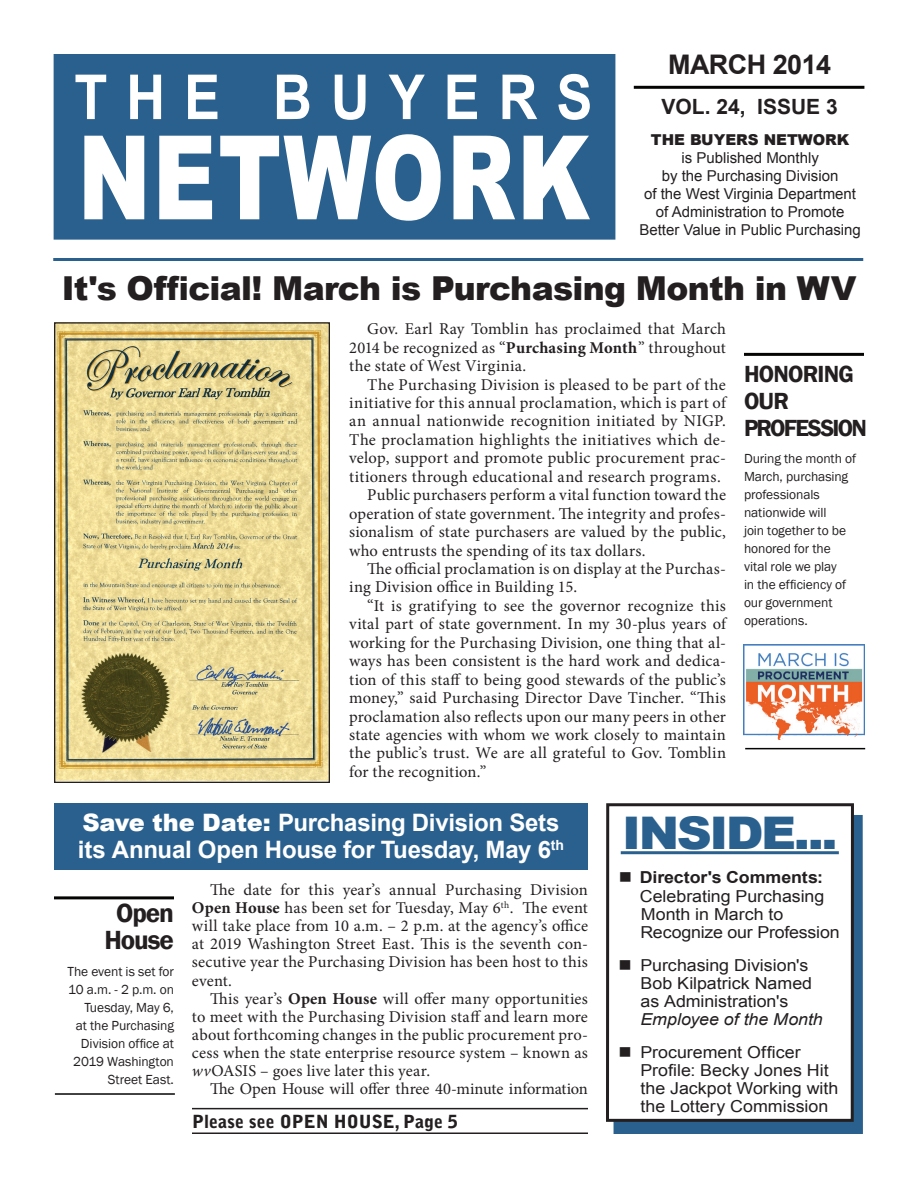
<style>
.page{position:relative;width:918px;height:1188px;background:#fff}
.page>*{position:absolute;margin:0;border:0;box-sizing:border-box;transform-origin:0 0}
.t1{font:900 116.85px "Arial";letter-spacing:.025em;color:#fff;scale:.75 1}
.t2{font:700 62.1px "Arial";letter-spacing:.35em;color:#fff;scale:.87 1}
.t3{font:900 45px "Arial";letter-spacing:-.05em;color:#2a608e;scale:1.08 1}
.t4{font:900 33px "Arial";letter-spacing:-.02em;color:#231f20}
.t5{font:700 27px "Arial";letter-spacing:-.02em;color:#231f20}
.t6{font:600 27px/27px "Franklin Gothic";letter-spacing:-.04em;color:#231f20;text-align:center}
.t7{font:700 24px/27px "Arial";letter-spacing:-.01em;color:#fff}
.t8{font:600 24px/27px "Franklin Gothic";letter-spacing:-.045em;color:#231f20}
.t9{font:700 21px "Arial";color:#231f20}
.t10{font:900 18px "Bell Gothic Std";color:#231f20}
.t11{font:16.5px/18px "Minion Pro";letter-spacing:.01em;color:#231f20;text-align:justify}
.t12{font:16.5px/18px "Arial";color:#231f20;scale:1.08 1}
.t13{font:italic 16.5px "Arial";color:#231f20;scale:1.08 1}
.t14{font:15px/18px "Arial";color:#231f20;text-align:center}
.t15{font:900 15px "Arial";color:#231f20}
.t16{font:13.5px/18px "Franklin Gothic";letter-spacing:-.005em;color:#231f20;text-align:right}
.s1{font-weight:700}
.s2{font-weight:900}
.s3{font-style:italic}
</style>
<div class="page">
<div style="left:615px;top:816px;width:246px;height:316px;background:#2a608e"></div>
<div style="left:613px;top:815px;width:250px;height:319px;border:3px solid #2a608e"></div>
<div style="left:608px;top:805px;width:244px;height:315px;background:#fff"></div>
<div style="left:606px;top:803px;width:248px;height:319px;border:3px solid #231f20"></div>
<hr style="left:621px;top:851px;width:218px;height:3px;background:#2a608e">
<div style="left:54px;top:54px;width:561px;height:186px;background:#2a608e"></div>
<hr style="left:53px;top:258px;width:810px;height:3px;background:#2a608e">
<hr style="left:634px;top:86px;width:230px;height:3px;background:#040503">
<div style="left:54px;top:803px;width:534px;height:66px;background:#2a608e"></div>
<hr style="left:54px;top:896px;width:120px;height:3px;background:#040503">
<hr style="left:55px;top:1093px;width:120px;height:2px;background:#040503">
<img style="left:56px;top:324px;width:272px;height:457px">
<div style="left:54px;top:322px;width:276px;height:461px;border:1px solid #231f20"></div>
<hr style="left:192px;top:1108px;width:396px;height:1px;background:#231f20">
<hr style="left:192px;top:1132px;width:396px;height:2px;background:#231f20">
<hr style="left:744px;top:353px;width:120px;height:3px;background:#040503">
<hr style="left:745px;top:748px;width:120px;height:1px;background:#040503">
<img style="left:744px;top:645px;width:120px;height:95px">
<h2 class="t2" style="left:74px;top:56px;width:597px">THE BUYERS</h2>
<h1 class="t1" style="left:78px;top:93px;width:684px">NETWORK</h1>
<h3 class="t5" style="left:668px;top:46px;width:165px">MARCH 2014</h3>
<p class="t9" style="left:662px;top:92px;width:178px">VOL. 24, ISSUE 3</p>
<p class="t15" style="left:651px;top:129px;width:200px">THE BUYERS NETWORK</p>
<p class="t14" style="left:639px;top:149px;width:223px">is Published Monthly<br>by the Purchasing Division<br>of the West Virginia Department of Administration to Promote<br>Better Value in Public Purchasing</p>
<h3 class="t4" style="left:62px;top:264px;width:796px">It's Official! March is Purchasing Month in WV</h3>
<p class="t11" style="left:349px;top:320px;width:378px;line-height:18.5px;text-indent:18px">Gov. Earl Ray Tomblin has proclaimed that March 2014 be recognized as “<span class="s1">Purchasing Month</span>” throughout the state of West Virginia.</p>
<p class="t11" style="left:367px;top:375px;width:360px">The Purchasing Division is pleased to be part of the</p>
<p class="t11" style="left:349px;top:394px;width:378px">initiative for this annual proclamation, which is part of</p>
<p class="t11" style="left:349px;top:412px;width:378px">an annual nationwide recognition initiated by NIGP.</p>
<p class="t11" style="left:349px;top:431px;width:378px">The proclamation highlights the initiatives which de-</p>
<p class="t11" style="left:349px;top:449px;width:378px">velop, support and promote public procurement prac-</p>
<p class="t11" style="left:349px;top:468px;width:373px">titioners through educational and research programs.</p>
<p class="t11" style="left:367px;top:486px;width:360px">Public purchasers perform a vital function toward the</p>
<p class="t11" style="left:349px;top:504px;width:378px">operation of state government. The integrity and profes-</p>
<p class="t11" style="left:349px;top:523px;width:378px">sionalism of state purchasers are valued by the public,</p>
<p class="t11" style="left:349px;top:541px;width:298px">who entrusts the spending of its tax dollars.</p>
<p class="t11" style="left:367px;top:560px;width:360px">The official proclamation is on display at the Purchas-</p>
<p class="t11" style="left:349px;top:578px;width:229px">ing Division office in Building 15.</p>
<p class="t11" style="left:367px;top:597px;width:360px">“It is gratifying to see the governor recognize this</p>
<p class="t11" style="left:349px;top:615px;width:378px">vital part of state government. In my 30-plus years of</p>
<p class="t11" style="left:349px;top:634px;width:378px">working for the Purchasing Division, one thing that al-</p>
<p class="t11" style="left:349px;top:652px;width:378px">ways has been consistent is the hard work and dedica-</p>
<p class="t11" style="left:349px;top:670px;width:378px">tion of this staff to being good stewards of the public’s</p>
<p class="t11" style="left:349px;top:689px;width:378px">money,” said Purchasing Director Dave Tincher. “This</p>
<p class="t11" style="left:349px;top:707px;width:378px">proclamation also reflects upon our many peers in other</p>
<p class="t11" style="left:349px;top:726px;width:378px">state agencies with whom we work closely to maintain</p>
<p class="t11" style="left:349px;top:744px;width:378px">the public’s trust. We are all grateful to Gov. Tomblin</p>
<p class="t11" style="left:349px;top:763px;width:139px">for the recognition.”</p>
<h3 class="t8" style="left:744px;top:361px;width:124px">HONORING<br>OUR<br>PROFESSION</h3>
<p class="t16" style="left:744px;top:450px;width:114px;text-align:left">During the month of<br>March, purchasing professionals nationwide will<br>join together to be honored for the vital role we play<br>in the efficiency of our government operations.</p>
<h3 class="t7" style="left:78px;top:810px;width:488px"><span class="s2">Save the Date:</span> Purchasing Division Sets its Annual Open House for Tuesday, May 6<sup>th</sup></h3>
<h3 class="t6" style="left:104px;top:900px;width:71px">Open<br>House</h3>
<p class="t16" style="left:68px;top:963px;width:108px">The event is set for<br>10 a.m. - 2 p.m. on<br>Tuesday, May 6,<br>at the Purchasing<br>Division office at<br>2019 Washington<br>Street East.</p>
<p class="t11" style="left:192px;top:881px;width:398px;text-indent:18px">The date for this year’s annual Purchasing Division <span class="s1">Open House</span> has been set for Tuesday, May 6<sup>th</sup>. The event will take place from 10 a.m. – 2 p.m. at the agency’s office at 2019 Washington Street East. This is the seventh con&shy;secutive year the Purchasing Division has been host to this event.</p>
<p class="t11" style="left:192px;top:989px;width:398px;text-indent:18px">This year’s <span class="s1">Open House</span> will offer many opportunities to meet with the Purchasing Division staff and learn more about forthcoming changes in the public procurement pro&shy;cess when the state enterprise resource system – known as <span class="s3">wv</span>OASIS – goes live later this year.</p>
<p class="t11" style="left:210px;top:1079px;width:379px">The Open House will offer three 40-minute information</p>
<p class="t10" style="left:192px;top:1111px;width:267px">Please see OPEN HOUSE, Page 5</p>
<h3 class="t3" style="left:622px;top:800px;width:201px">INSIDE...</h3>
<p class="t12" style="left:619px;top:867px;width:192px;line-height:19.5px;text-align:right">■ <span class="s1">Director's Comments:<br></span>Celebrating Purchasing</p>
<p class="t12" style="left:641px;top:906px;width:186px">Month in March to<br>Recognize our Profession</p>
<p class="t12" style="left:641px;top:957px;width:160px;text-indent:-22px">■ Purchasing Division's<br>Bob Kilpatrick Named as Administration's</p>
<p class="t13" style="left:641px;top:1009px;width:170px">Employee of the Month</p>
<p class="t12" style="left:641px;top:1044px;width:185px;text-indent:-22px">■ Procurement Officer<br>Profile: Becky Jones Hit the Jackpot Working with the Lottery Commission</p>
</div>
